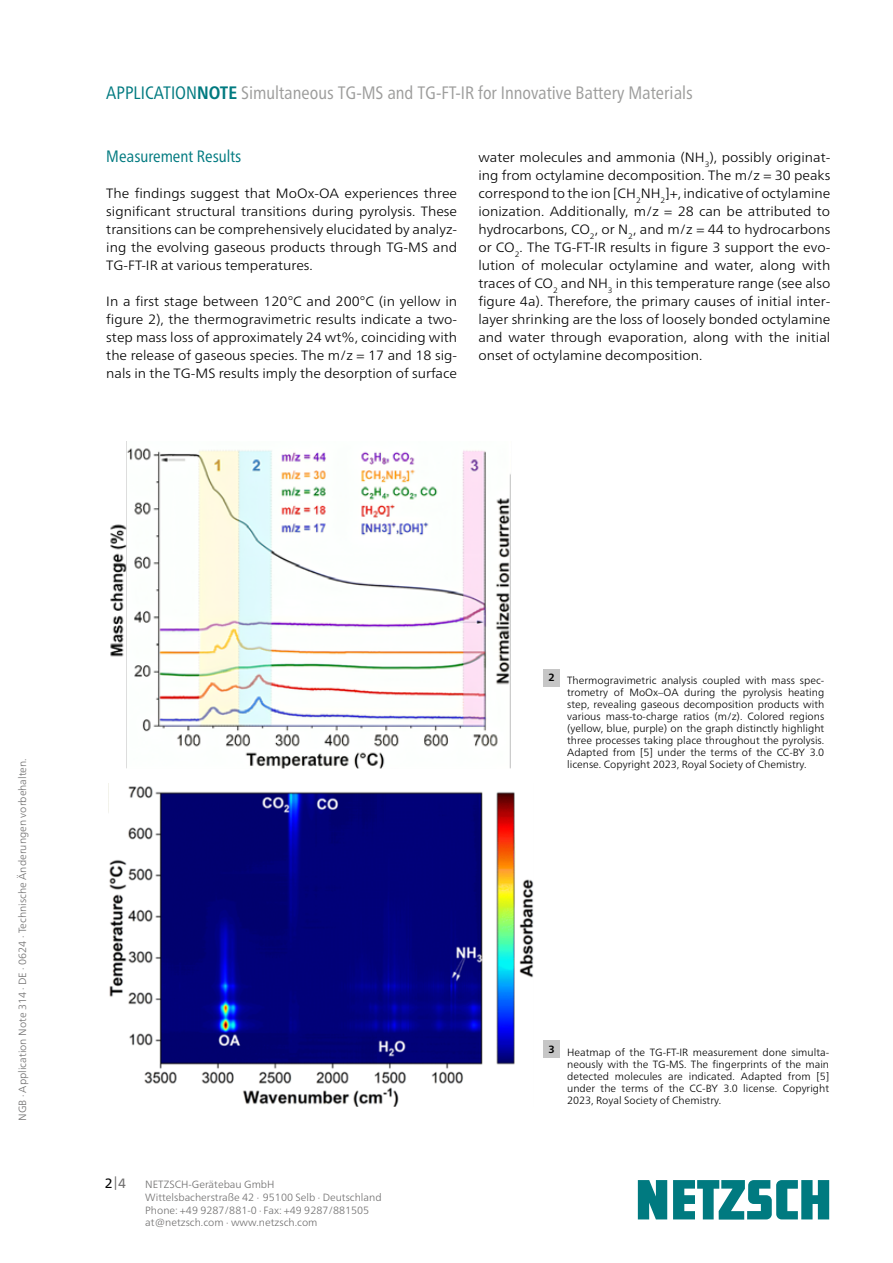
<style>
.page{position:relative;width:893px;height:1263px;background:#fff}
.page>*{position:absolute;margin:0;border:0;box-sizing:border-box;transform-origin:0 0}
.t1{font:condensed 18px "Frutiger Neue LTW1 G";color:#9d9d9c}
.t2{font:condensed 16.5px "Frutiger Neue LTW1 G";color:#007a80}
.t3{font:300 13.5px/18px "Frutiger Neue LTW1 G";color:#000;text-align:justify;scale:1.04 1}
.t4{font:13.5px "Frutiger Neue LTW1 G";color:#706f6f}
.t5{font:300 10.5px/12px "Frutiger Neue LTW1 G";color:#000;text-align:justify}
.t6{font:300 10.5px/12.8px "Frutiger Neue LTW1 G";color:#706f6f}
.t7{font:700 10.5px "Frutiger Neue LTW1 G";color:#000}
.s1{color:#007a80}
.s2{font-weight:700;color:#007a80}
.s3{color:#000}
</style>
<div class="page">
<svg style="left:638px;top:1180px;width:191px;height:39px"></svg>
<img style="left:110px;top:441px;width:401px;height:327px">
<img style="left:109px;top:786px;width:425px;height:320px">
<div style="left:543px;top:669px;width:17px;height:17px;background:#c6c6c6"></div>
<div style="left:543px;top:1041px;width:17px;height:17px;background:#c6c6c6"></div>
<h1 class="t1" style="left:106px;top:79px;width:588px"><span class="s1">APPLICATION</span><span class="s2">NOTE</span> Simultaneous TG-MS and TG-FT-IR for Innovative Battery Materials</h1>
<p class="t2" style="left:106px;top:144px;width:137px">Measurement Results</p>
<p class="t3" style="left:106px;top:184px;width:339px">The findings suggest that MoOx-OA experiences three significant structural transitions during pyrolysis. These transitions can be comprehensively elucidated by analyz&shy;ing the evolving gaseous products through TG-MS and TG-FT-IR at various temperatures.</p>
<p class="t3" style="left:106px;top:292px;width:339px">In a first stage between 120°C and 200°C (in yellow in figure 2), the thermogravimetric results indicate a two&shy;step mass loss of approximately 24 wt%, coinciding with the release of gaseous species. The m/z = 17 and 18 sig&shy;nals in the TG-MS results imply the desorption of surface</p>
<p class="t3" style="left:478px;top:148px;width:340px">water molecules and ammonia (NH<sub>3</sub>), possibly originat&shy;ing from octylamine decomposition. The m/z = 30 peaks correspond to the ion [CH<sub>2</sub>NH<sub>2</sub>]+, indicative of octylamine ionization. Additionally, m/z = 28 can be attributed to hydrocarbons, CO<sub>2</sub>, or N<sub>2</sub>, and m/z = 44 to hydrocarbons or CO<sub>2</sub>. The TG-FT-IR results in figure 3 support the evo&shy;lution of molecular octylamine and water, along with traces of CO<sub>2</sub> and NH<sub>3</sub> in this temperature range (see also figure 4a). Therefore, the primary causes of initial inter&shy;layer shrinking are the loss of loosely bonded octylamine and water through evaporation, along with the initial onset of octylamine decomposition.</p>
<p class="t6" style="left:16px;top:1121px;width:364px;rotate:-90deg">NGB · Application Note 314 · DE · 0624 · Technische Änderungen vorbehalten.</p>
<p class="t4" style="left:105px;top:1175px;width:23px"><span class="s3">2</span>|4</p>
<p class="t6" style="left:145px;top:1178px;width:238px">NETZSCH-Gerätebau GmbH<br>Wittelsbacherstraße 42 ∙ 95100 Selb ∙ Deutschland Phone: +49 9287/881-0 ∙ Fax: +49 9287/881505 at@netzsch.com ∙ www.netzsch.com</p>
<p class="t7" style="left:548px;top:671px;width:8px">2</p>
<p class="t5" style="left:567px;top:674px;width:259px">Thermogravimetric analysis coupled with mass spec&shy;trometry of MoOx–OA during the pyrolysis heating step, revealing gaseous decomposition products with various mass-to-charge ratios (m/z). Colored regions (yellow, blue, purple) on the graph distinctly highlight three processes taking place throughout the pyrolysis.<br>Adapted from [5] under the terms of the CC-BY 3.0 license. Copyright 2023, Royal Society of Chemistry.</p>
<p class="t7" style="left:548px;top:1043px;width:8px">3</p>
<p class="t5" style="left:567px;top:1046px;width:264px">Heatmap of the TG-FT-IR measurement done simulta&shy;neously with the TG-MS. The fingerprints of the main detected molecules are indicated. Adapted from [5] under the terms of the CC-BY 3.0 license. Copyright 2023, Royal Society of Chemistry.</p>
</div>
